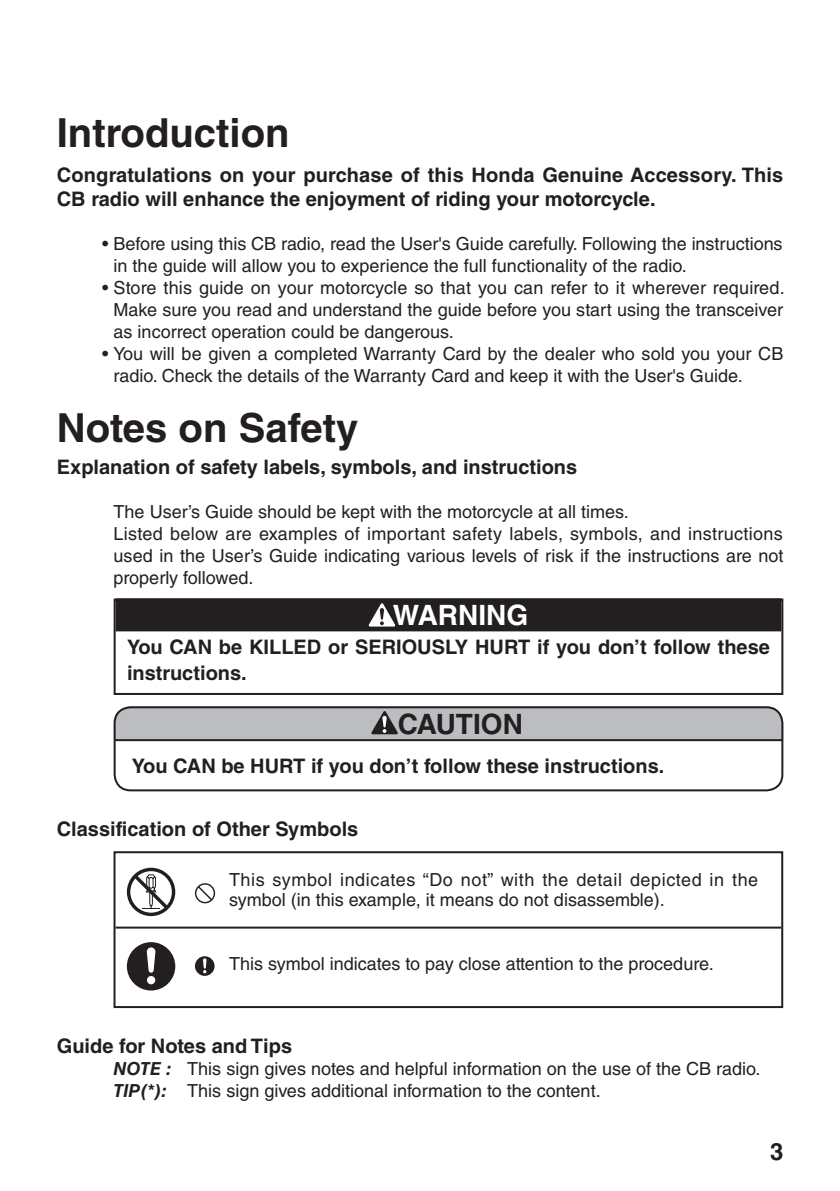
<style>
.page{position:relative;width:840px;height:1191px;background:#fff}
.page>*{position:absolute;margin:0;border:0;box-sizing:border-box;transform-origin:0 0}
.t1{font:700 40px "Helvetica LT Std";color:#231f20}
.t2{font:700 28px "Helvetica LT Std";color:#fff}
.t3{font:700 28px "Helvetica LT Std";color:#231f20}
.t4{font:700 24px "Helvetica LT Std";color:#231f20}
.t5{font:700 20px/24px "Helvetica LT Std";color:#231f20}
.t6{font:18px/22px "Helvetica LT Std";color:#231f20}
.t7{font:18px/20px "Helvetica LT Std";letter-spacing:.02em;color:#231f20}
.s1{font-weight:700;font-style:italic}
</style>
<div class="page">
<div style="left:116px;top:598px;width:664px;height:33px;background:#231f20"></div>
<svg style="left:368px;top:603px;width:27px;height:23px"></svg>
<div style="left:114px;top:598px;width:668px;height:97px;border:2px solid #231f20"></div>
<hr style="left:115px;top:926px;width:665px;height:2px;background:#231f20">
<svg style="left:127px;top:867px;width:48px;height:49px"></svg>
<svg style="left:130px;top:871px;width:42px;height:41px"></svg>
<svg style="left:134px;top:874px;width:34px;height:35px"></svg>
<svg style="left:195px;top:883px;width:20px;height:20px"></svg>
<svg style="left:196px;top:884px;width:17px;height:18px"></svg>
<svg style="left:198px;top:886px;width:14px;height:14px"></svg>
<div style="left:127px;top:942px;width:48px;height:48px;background:#231f20;border-radius:50%"></div>
<svg style="left:147px;top:947px;width:8px;height:25px"></svg>
<div style="left:147px;top:976px;width:8px;height:8px;background:#fff;border-radius:50%"></div>
<div style="left:195px;top:956px;width:19px;height:20px;background:#231f20;border-radius:50%"></div>
<svg style="left:203px;top:958px;width:3px;height:15px"></svg>
<div style="left:113px;top:851px;width:669px;height:157px;border:2px solid #231f20"></div>
<svg style="left:113px;top:707px;width:670px;height:34px;background:#b1b1b4"></svg>
<div style="left:114px;top:706px;width:669px;height:85px;border:2px solid #231f20;border-radius:16px"></div>
<h1 class="t1" style="left:57px;top:108px;width:234px">Introduction</h1>
<p class="t5" style="left:57px;top:162px;width:727px">Congratulations on your purchase of this Honda Genuine Accessory. This<br>CB radio will enhance the enjoyment of riding your motorcycle.</p>
<p class="t6" style="left:113px;top:232px;width:670px;text-indent:-11px">• Before using this CB radio, read the User's Guide carefully. Following the instructions in the guide will allow you to experience the full functionality of the radio.</p>
<p class="t6" style="left:113px;top:276px;width:672px;text-align:justify;text-indent:-11px">• Store this guide on your motorcycle so that you can refer to it wherever required.<br>Make sure you read and understand the guide before you start using the transceiver as incorrect operation could be dangerous.</p>
<p class="t6" style="left:113px;top:342px;width:671px;text-indent:-11px">• You will be given a completed Warranty Card by the dealer who sold you your CB radio. Check the details of the Warranty Card and keep it with the User's Guide.</p>
<h1 class="t1" style="left:57px;top:404px;width:303px">Notes on Safety</h1>
<p class="t5" style="left:57px;top:454px;width:521px">Explanation of safety labels, symbols, and instructions</p>
<p class="t6" style="left:113px;top:500px;width:671px">The User’s Guide should be kept with the motorcycle at all times.<br>Listed below are examples of important safety labels, symbols, and instructions used in the User’s Guide indicating various levels of risk if the instructions are not properly followed.</p>
<h2 class="t2" style="left:393px;top:597px;width:137px">WARNING</h2>
<p class="t5" style="left:127px;top:633px;width:644px;line-height:26px">You CAN be KILLED or SERIOUSLY HURT if you don’t follow these instructions.</p>
<h2 class="t3" style="left:397px;top:707px;width:127px">CAUTION</h2>
<p class="t5" style="left:132px;top:754px;width:534px">You CAN be HURT if you don’t follow these instructions.</p>
<p class="t5" style="left:57px;top:817px;width:303px">Classification of Other Symbols</p>
<p class="t7" style="left:229px;top:869px;width:530px">This symbol indicates “Do not” with the detail depicted in the symbol (in this example, it means do not disassemble).</p>
<p class="t6" style="left:229px;top:952px;width:486px">This symbol indicates to pay close attention to the procedure.</p>
<p class="t5" style="left:57px;top:1033px;width:237px">Guide for Notes and Tips</p>
<p class="t6" style="left:113px;top:1058px;width:648px"><span class="s1">NOTE :</span> This sign gives notes and helpful information on the use of the CB radio.<br><span class="s1">TIP(*):</span> This sign gives additional information to the content.</p>
<h3 class="t4" style="left:769px;top:1137px;width:15px">3</h3>
</div>
